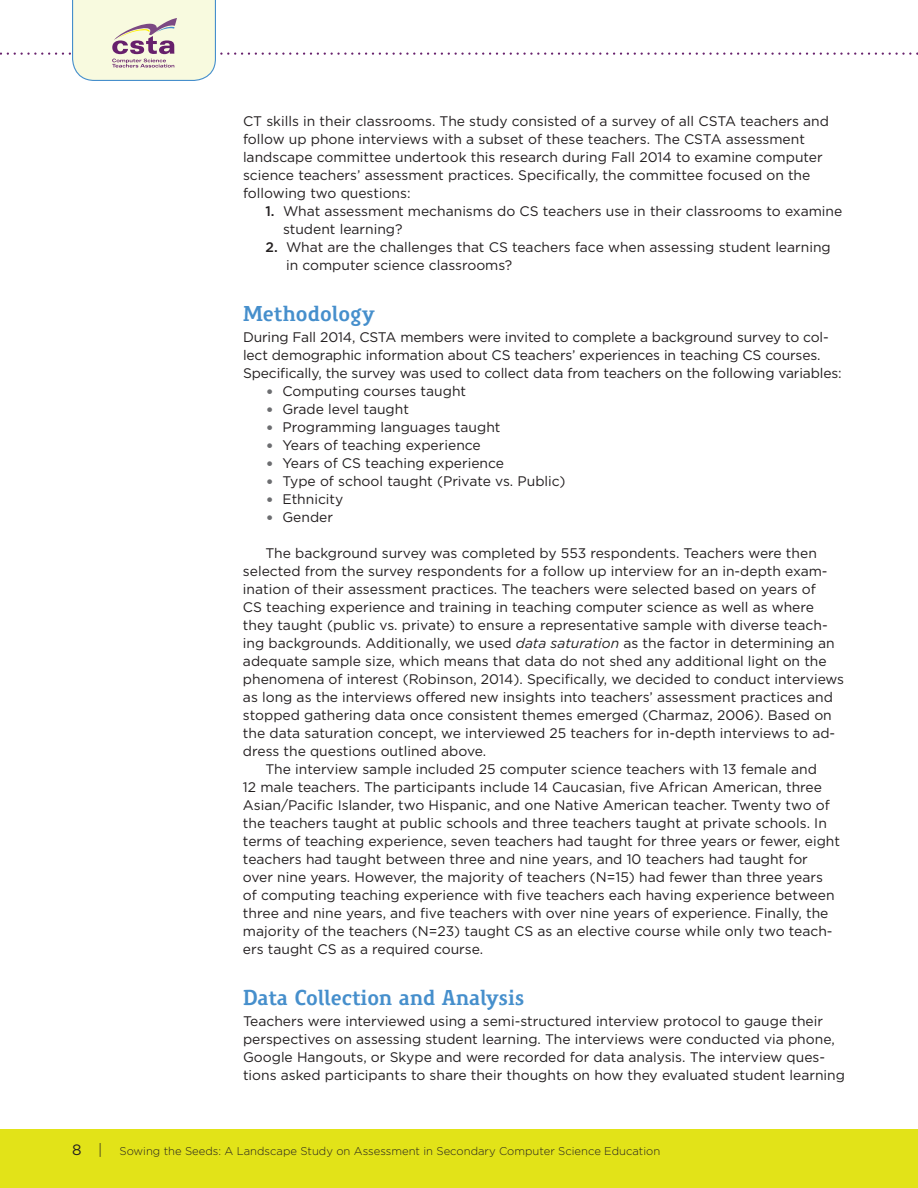
<style>
.page{position:relative;width:918px;height:1188px;background:#fff}
.page>*{position:absolute;margin:0;border:0;box-sizing:border-box;transform-origin:0 0}
.t1{font:700 21px "Precious Serif";color:#468fcc}
.t2{font:15px "Gotham";color:#231f20}
.t3{font:13.8px/18px "Gotham";color:#231f20}
.t4{font:300 11.25px "Gotham";color:#231f20}
.s1{font-weight:500}
.s2{font-size:18px;color:#6c6d70}
.s3{font-style:italic}
.s4{font-weight:300}
</style>
<div class="page">
<svg style="left:0;top:0;width:918px;height:81px"></svg>
<div style="left:0;top:1130px;width:918px;height:58px;background:#e2e318"></div>
<p class="t3" style="left:243px;top:112px;width:588px">CT skills in their classrooms. The study consisted of a survey of all CSTA teachers and follow up phone interviews with a subset of these teachers. The CSTA assessment landscape committee undertook this research during Fall 2014 to examine computer science teachers’ assessment practices. Specifically, the committee focused on the following two questions:</p>
<p class="t3" style="left:283px;top:202px;width:561px;text-indent:-18px"><span class="s1">1.</span> What assessment mechanisms do CS teachers use in their classrooms to examine student learning?</p>
<p class="t3" style="left:286px;top:238px;width:546px;text-indent:-21px"><span class="s1">2.</span> What are the challenges that CS teachers face when assessing student learning in computer science classrooms?</p>
<h1 class="t1" style="left:243px;top:300px;width:133px">Methodology</h1>
<p class="t3" style="left:243px;top:328px;width:600px">During Fall 2014, CSTA members were invited to complete a background survey to col&shy;lect demographic information about CS teachers’ experiences in teaching CS courses.<br>Specifically, the survey was used to collect data from teachers on the following variables:</p>
<p class="t3" style="left:266px;top:382px;width:202px"><span class="s2">•</span> Computing courses taught</p>
<p class="t3" style="left:266px;top:400px;width:145px"><span class="s2">•</span> Grade level taught</p>
<p class="t3" style="left:266px;top:418px;width:237px"><span class="s2">•</span> Programming languages taught</p>
<p class="t3" style="left:266px;top:436px;width:217px"><span class="s2">•</span> Years of teaching experience</p>
<p class="t3" style="left:266px;top:454px;width:240px"><span class="s2">•</span> Years of CS teaching experience</p>
<p class="t3" style="left:266px;top:472px;width:302px"><span class="s2">•</span> Type of school taught (Private vs. Public)</p>
<p class="t3" style="left:266px;top:490px;width:79px"><span class="s2">•</span> Ethnicity</p>
<p class="t3" style="left:266px;top:508px;width:69px"><span class="s2">•</span> Gender</p>
<p class="t3" style="left:266px;top:544px;width:553px">The background survey was completed by 553 respondents. Teachers were then</p>
<p class="t3" style="left:243px;top:562px;width:586px">selected from the survey respondents for a follow up interview for an in-depth exam-</p>
<p class="t3" style="left:243px;top:580px;width:574px">ination of their assessment practices. The teachers were selected based on years of</p>
<p class="t3" style="left:243px;top:598px;width:573px">CS teaching experience and training in teaching computer science as well as where</p>
<p class="t3" style="left:243px;top:616px;width:586px">they taught (public vs. private) to ensure a representative sample with diverse teach-</p>
<p class="t3" style="left:243px;top:634px;width:593px">ing backgrounds. Additionally, we used <span class="s3">data saturation</span> as the factor in determining an</p>
<p class="t3" style="left:243px;top:652px;width:585px">adequate sample size, which means that data do not shed any additional light on the</p>
<p class="t3" style="left:243px;top:670px;width:603px">phenomena of interest (Robinson, 2014). Specifically, we decided to conduct interviews</p>
<p class="t3" style="left:243px;top:688px;width:591px">as long as the interviews offered new insights into teachers’ assessment practices and</p>
<p class="t3" style="left:243px;top:706px;width:590px">stopped gathering data once consistent themes emerged (Charmaz, 2006). Based on</p>
<p class="t3" style="left:243px;top:724px;width:594px">the data saturation concept, we interviewed 25 teachers for in-depth interviews to ad-</p>
<p class="t3" style="left:243px;top:742px;width:245px">dress the questions outlined above.</p>
<p class="t3" style="left:266px;top:760px;width:553px">The interview sample included 25 computer science teachers with 13 female and</p>
<p class="t3" style="left:243px;top:778px;width:580px">12 male teachers. The participants include 14 Caucasian, five African American, three</p>
<p class="t3" style="left:243px;top:796px;width:588px">Asian/Pacific Islander, two Hispanic, and one Native American teacher. Twenty two of</p>
<p class="t3" style="left:243px;top:814px;width:585px">the teachers taught at public schools and three teachers taught at private schools. In</p>
<p class="t3" style="left:243px;top:832px;width:599px">terms of teaching experience, seven teachers had taught for three years or fewer, eight</p>
<p class="t3" style="left:243px;top:850px;width:566px">teachers had taught between three and nine years, and 10 teachers had taught for</p>
<p class="t3" style="left:243px;top:868px;width:582px">over nine years. However, the majority of teachers (N=15) had fewer than three years</p>
<p class="t3" style="left:243px;top:886px;width:593px">of computing teaching experience with five teachers each having experience between</p>
<p class="t3" style="left:243px;top:904px;width:587px">three and nine years, and five teachers with over nine years of experience. Finally, the</p>
<p class="t3" style="left:243px;top:922px;width:591px">majority of the teachers (N=23) taught CS as an elective course while only two teach-</p>
<p class="t3" style="left:243px;top:940px;width:242px">ers taught CS as a required course.</p>
<h1 class="t1" style="left:243px;top:984px;width:283px">Data Collection and Analysis</h1>
<p class="t3" style="left:243px;top:1012px;width:603px">Teachers were interviewed using a semi-structured interview protocol to gauge their perspectives on assessing student learning. The interviews were conducted via phone, Google Hangouts, or Skype and were recorded for data analysis. The interview ques&shy;tions asked participants to share their thoughts on how they evaluated student learning</p>
<p class="t2" style="left:72px;top:1140px;width:32px">8 <span class="s4">|</span></p>
<p class="t4" style="left:119px;top:1144px;width:542px">Sowing the Seeds: A Landscape Study on Assessment in Secondary Computer Science Education</p>
</div>
